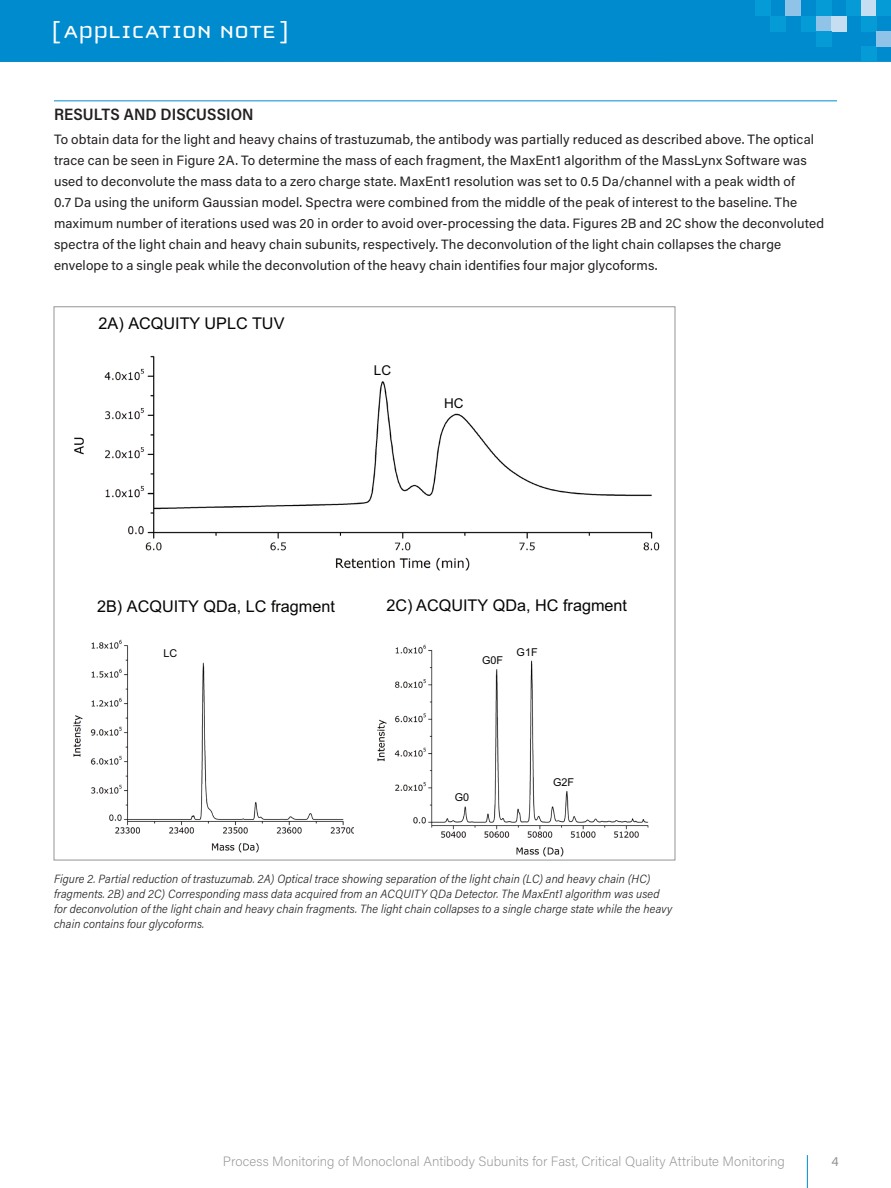
<style>
.page{position:relative;width:891px;height:1188px;background:#fff}
.page>*{position:absolute;margin:0;border:0;box-sizing:border-box;transform-origin:0 0}
.t1{font:25.5px "Cholla Unicase";letter-spacing:.01em;color:#fff;scale:1.1 1}
.t2{font:600 16.5px "Acumin Pro Semi Cond";letter-spacing:.005em;color:#231f20}
.t3{font:16.2px "Arial";color:#050504}
.t4{font:13.5px/21px "Acumin Pro";letter-spacing:.01em;color:#231f20}
.t5{font:200 13.5px "Acumin Pro";letter-spacing:.005em;color:#939598}
.t6{font:13.5px "Arial";color:#050504}
.t7{font:13.5px "Acumin Pro";color:#939598}
.t8{font:italic 300 12px/15px "Acumin Pro Semi Cond";letter-spacing:.01em;color:#231f20}
.t9{font:10.8px "Arial";color:#050504}
</style>
<div class="page">
<div style="left:0;top:0;width:891px;height:62px;background:#008bcf"></div>
<div style="left:755px;top:0;width:15px;height:16px;background:#059bd7"></div>
<div style="left:861px;top:47px;width:15px;height:15px;background:#059bd7"></div>
<div style="left:770px;top:16px;width:16px;height:15px;background:#059bd7"></div>
<div style="left:786px;top:0;width:15px;height:16px;background:#90c3e8"></div>
<div style="left:801px;top:16px;width:15px;height:15px;background:#059bd7"></div>
<div style="left:816px;top:16px;width:16px;height:15px;background:#90c3e8"></div>
<div style="left:832px;top:16px;width:15px;height:15px;background:#c5def2"></div>
<div style="left:816px;top:0;width:16px;height:16px;background:#059bd7"></div>
<div style="left:816px;top:31px;width:16px;height:16px;background:#059bd7"></div>
<div style="left:861px;top:0;width:15px;height:16px;background:#c5def2"></div>
<div style="left:847px;top:0;width:14px;height:16px;background:#059bd7"></div>
<div style="left:876px;top:0;width:15px;height:16px;background:#059bd7"></div>
<div style="left:861px;top:16px;width:15px;height:15px;background:#059bd7"></div>
<div style="left:876px;top:31px;width:15px;height:16px;background:#90c3e8"></div>
<hr style="left:807px;top:1155px;width:1px;height:33px;background:#008bcf">
<hr style="left:54px;top:100px;width:783px;height:1px;background:#008bcf">
<img style="left:74px;top:355px;width:586px;height:216px">
<img style="left:377px;top:644px;width:272px;height:213px">
<img style="left:73px;top:639px;width:281px;height:214px">
<h1 class="t1" style="left:52px;top:19px;width:217px">[ APPLICATION NOTE ]</h1>
<p class="t2" style="left:54px;top:103px;width:201px">RESULTS AND DISCUSSION</p>
<p class="t4" style="left:54px;top:128px;width:772px">To obtain data for the light and heavy chains of trastuzumab, the antibody was partially reduced as described above. The optical trace can be seen in Figure 2A. To determine the mass of each fragment, the MaxEnt1 algorithm of the MassLynx Software was used to deconvolute the mass data to a zero charge state. MaxEnt1 resolution was set to 0.5 Da/channel with a peak width of<br>0.7 Da using the uniform Gaussian model. Spectra were combined from the middle of the peak of interest to the baseline. The maximum number of iterations used was 20 in order to avoid over-processing the data. Figures 2B and 2C show the deconvoluted spectra of the light chain and heavy chain subunits, respectively. The deconvolution of the light chain collapses the charge envelope to a single peak while the deconvolution of the heavy chain identifies four major glycoforms.</p>
<p class="t3" style="left:99px;top:312px;width:187px">2A) ACQUITY UPLC TUV</p>
<p class="t6" style="left:374px;top:362px;width:19px">LC</p>
<p class="t6" style="left:444px;top:395px;width:21px">HC</p>
<p class="t3" style="left:97px;top:595px;width:239px">2B) ACQUITY QDa, LC fragment</p>
<p class="t3" style="left:387px;top:595px;width:242px">2C) ACQUITY QDa, HC fragment</p>
<p class="t9" style="left:163px;top:647px;width:15px">LC</p>
<p class="t9" style="left:482px;top:653px;width:23px">G0F</p>
<p class="t9" style="left:517px;top:645px;width:23px">G1F</p>
<p class="t9" style="left:455px;top:790px;width:16px">G0</p>
<p class="t9" style="left:553px;top:775px;width:23px">G2F</p>
<p class="t8" style="left:54px;top:871px;width:620px">Figure 2. Partial reduction of trastuzumab. 2A) Optical trace showing separation of the light chain (LC) and heavy chain (HC) fragments. 2B) and 2C) Corresponding mass data acquired from an ACQUITY QDa Detector. The MaxEnt1 algorithm was used for deconvolution of the light chain and heavy chain fragments. The light chain collapses to a single charge state while the heavy chain contains four glycoforms.</p>
<p class="t5" style="left:223px;top:1152px;width:564px">Process Monitoring of Monoclonal Antibody Subunits for Fast, Critical Quality Attribute Monitoring</p>
<p class="t7" style="left:832px;top:1151px;width:9px">4</p>
</div>
